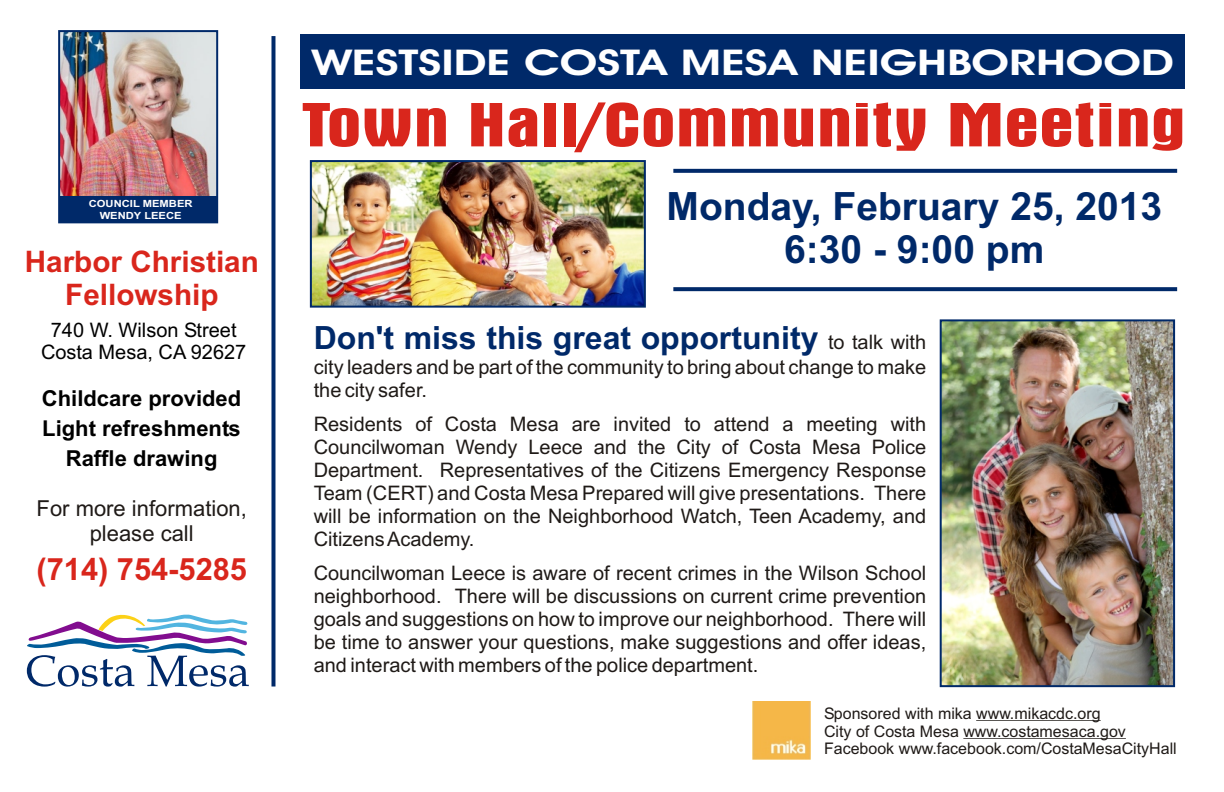
<style>
.page{position:relative;width:1224px;height:792px;background:#fff}
.page>*{position:absolute;margin:0;border:0;box-sizing:border-box;transform-origin:0 0}
.t1{font:63.4px "Aurora Bd Cn BT";color:#d9261c;scale:1.31 1}
.t2{font:700 39px/43.6px "Arial";color:#002969;text-align:center}
.t3{font:700 35.6px "Avant Garde Bk BT";color:#fff;scale:1.34 1}
.t4{font:700 32px "Arial";color:#002969}
.t5{font:700 30.8px "Arial";color:#d9261c}
.t6{font:700 29.6px/33.2px "Arial";color:#d9261c;text-align:center}
.t7{font:700 22px/30.2px "Arial";color:#000;text-align:center}
.t8{font:22px/24.6px "Arial";color:#1f1a17;text-align:center}
.t9{font:20px/23px "Arial";color:#1f1a17;text-align:justify}
.t10{font:20px/22.4px "Arial";color:#000;text-align:center}
.t11{font:16px/17.8px "Arial";color:#1f1a17}
.t12{font:700 9.8px/12px "Arial";color:#fff;text-align:center;scale:1.13 1}
.s1{font-weight:400;font-size:20px;color:#1f1a17}
</style>
<div class="page">
<div style="left:300px;top:34px;width:885px;height:55px;background:#002969"></div>
<svg style="left:271px;top:36px;width:4px;height:651px;background:#1f437b"></svg>
<img style="left:313px;top:163px;width:330px;height:142px">
<div style="left:310px;top:160px;width:336px;height:148px;border:2px solid #002969"></div>
<svg style="left:26px;top:614px;width:223px;height:73px"></svg>
<img style="left:753px;top:702px;width:58px;height:58px">
<hr style="left:976px;top:720px;width:125px;height:1px;background:#1f1a17">
<hr style="left:963px;top:738px;width:163px;height:1px;background:#1f1a17">
<img style="left:61px;top:33px;width:154px;height:163px">
<div style="left:60px;top:196px;width:157px;height:26px;background:#002969"></div>
<div style="left:58px;top:30px;width:160px;height:193px;border:2px solid #002969"></div>
<svg style="left:673px;top:169px;width:504px;height:4px;background:#0a316f"></svg>
<svg style="left:673px;top:287px;width:504px;height:4px;background:#0a316f"></svg>
<img style="left:943px;top:322px;width:229px;height:362px">
<div style="left:940px;top:319px;width:235px;height:368px;border:2px solid #002969"></div>
<p class="t12" style="left:89px;top:199px;width:93px">COUNCIL MEMBER<br>WENDY LEECE</p>
<h3 class="t6" style="left:25px;top:248px;width:236px">Harbor Christian<br>Fellowship</h3>
<p class="t10" style="left:41px;top:320px;width:207px">740 W. Wilson Street<br>Costa Mesa, CA 92627</p>
<p class="t7" style="left:42px;top:385px;width:201px">Childcare provided<br>Light refreshments<br>Raffle drawing</p>
<p class="t8" style="left:37px;top:498px;width:212px">For more information, please call</p>
<h3 class="t5" style="left:36px;top:558px;width:212px">(714) 754-5285</h3>
<h3 class="t3" style="left:312px;top:48px;width:645px">WESTSIDE COSTA MESA NEIGHBORHOOD</h3>
<h1 class="t1" style="left:301px;top:98px;width:677px">Town Hall/Community Meeting</h1>
<h2 class="t2" style="left:667px;top:188px;width:497px">Monday, February 25, 2013<br>6:30 - 9:00 pm</h2>
<h3 class="t4" style="left:314px;top:326px;width:614px">Don't miss this great opportunity <span class="s1">to talk with</span></h3>
<p class="t9" style="left:314px;top:358px;width:614px">city leaders and be part of the community to bring about change to make the city safer.</p>
<p class="t9" style="left:314px;top:414px;width:614px">Residents of Costa Mesa are invited to attend a meeting with Councilwoman Wendy Leece and the City of Costa Mesa Police Department. Representatives of the Citizens Emergency Response Team (CERT) and Costa Mesa Prepared will give presentations. There will be information on the Neighborhood Watch, Teen Academy, and Citizens Academy.</p>
<p class="t9" style="left:314px;top:563px;width:614px">Councilwoman Leece is aware of recent crimes in the Wilson School neighborhood. There will be discussions on current crime prevention goals and suggestions on how to improve our neighborhood. There will be time to answer your questions, make suggestions and offer ideas, and interact with members of the police department.</p>
<p class="t11" style="left:824px;top:706px;width:354px">Sponsored with mika www.mikacdc.org<br>City of Costa Mesa www.costamesaca.gov<br>Facebook www.facebook.com/CostaMesaCityHall</p>
</div>
